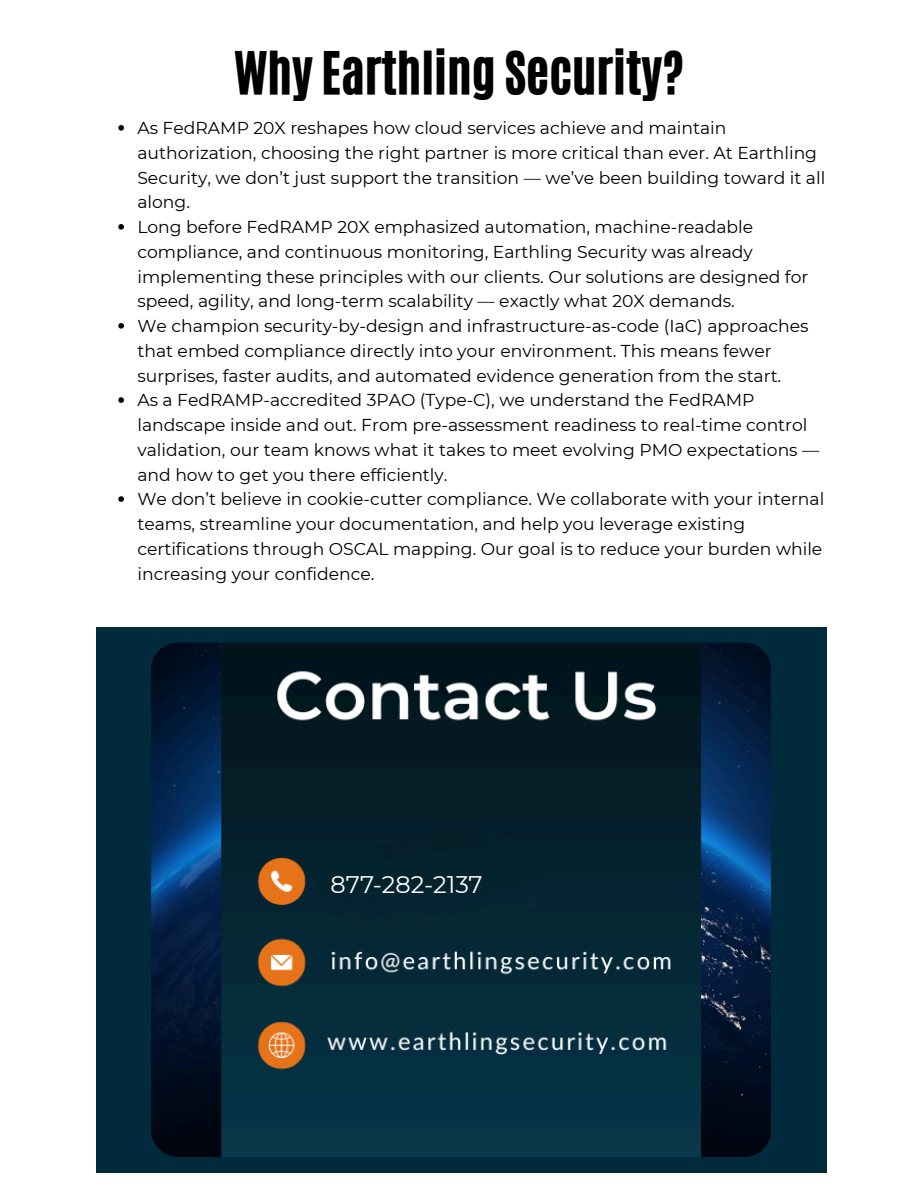
<style>
.page{position:relative;width:918px;height:1188px;background:#fff}
.page>*{position:absolute;margin:0;border:0;box-sizing:border-box;transform-origin:0 0}
.t1{font:49.35px "CA Generated";color:#000}
.t2{font:24px "Montserrat";color:#fff}
.t3{font:17.25px/24.8px "Montserrat";color:#000}
</style>
<div class="page">
<svg style="left:118px;top:125px;width:6px;height:6px"></svg>
<svg style="left:118px;top:224px;width:6px;height:6px"></svg>
<svg style="left:118px;top:323px;width:6px;height:6px"></svg>
<svg style="left:118px;top:397px;width:6px;height:6px"></svg>
<svg style="left:118px;top:496px;width:6px;height:6px"></svg>
<div style="left:96px;top:627px;width:730px;height:545px;background:#022a3d"></div>
<img style="left:151px;top:643px;width:620px;height:514px;border-radius:27px">
<h1 class="t1" style="left:234px;top:38px;width:451px">Why Earthling Security?</h1>
<p class="t3" style="left:137px;top:115px;width:689px">As FedRAMP 20X reshapes how cloud services achieve and maintain authorization, choosing the right partner is more critical than ever. At Earthling Security, we don’t just support the transition — we’ve been building toward it all along.</p>
<p class="t3" style="left:137px;top:214px;width:672px">Long before FedRAMP 20X emphasized automation, machine-readable compliance, and continuous monitoring, Earthling Security was already implementing these principles with our clients. Our solutions are designed for speed, agility, and long-term scalability — exactly what 20X demands.</p>
<p class="t3" style="left:137px;top:313px;width:673px">We champion security-by-design and infrastructure-as-code (IaC) approaches that embed compliance directly into your environment. This means fewer surprises, faster audits, and automated evidence generation from the start.</p>
<p class="t3" style="left:137px;top:388px;width:683px">As a FedRAMP-accredited 3PAO (Type-C), we understand the FedRAMP landscape inside and out. From pre-assessment readiness to real-time control validation, our team knows what it takes to meet evolving PMO expectations — and how to get you there efficiently.</p>
<p class="t3" style="left:137px;top:487px;width:688px">We don’t believe in cookie-cutter compliance. We collaborate with your internal teams, streamline your documentation, and help you leverage existing certifications through OSCAL mapping. Our goal is to reduce your burden while increasing your confidence.</p>
<h2 class="t2" style="left:331px;top:870px;width:154px">877-282-2137</h2>
</div>
